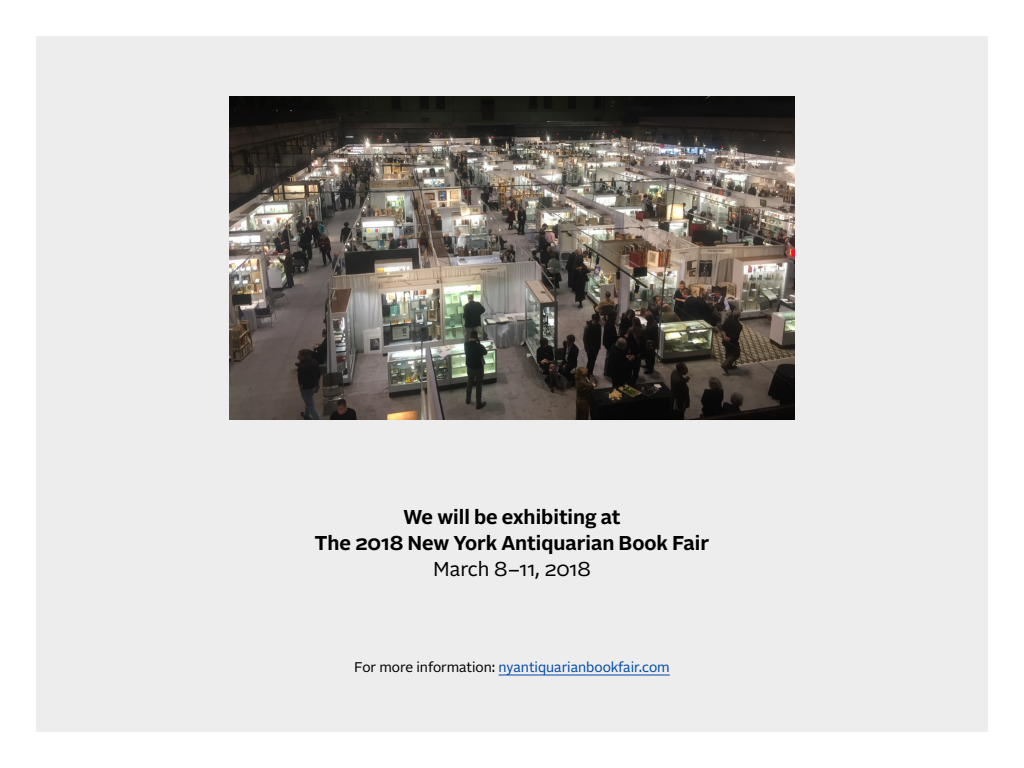
<style>
.page{position:relative;width:1024px;height:768px;background:#fff}
.page>*{position:absolute;margin:0;border:0;box-sizing:border-box;transform-origin:0 0}
.t1{font:700 20px/26px "Alright Normal Beta";color:#000;text-align:center}
.t2{font:20px "Alright Normal Beta";letter-spacing:-.005em;color:#000}
.t3{font:14px "Alright Normal Beta";color:#0049a9}
.s1{color:#000}
</style>
<div class="page">
<div style="left:36px;top:36px;width:952px;height:696px;background:#ededed"></div>
<hr style="left:499px;top:675px;width:171px;height:1px;background:#0049a9">
<img style="left:229px;top:96px;width:566px;height:324px">
<p class="t1" style="left:315px;top:503px;width:396px">We will be exhibiting at<br>The 2018 New York Antiquarian Book Fair</p>
<p class="t2" style="left:433px;top:555px;width:159px">March 8–11, 2018</p>
<p class="t3" style="left:354px;top:657px;width:317px"><span class="s1">For more information:</span> nyantiquarianbookfair.com</p>
</div>
